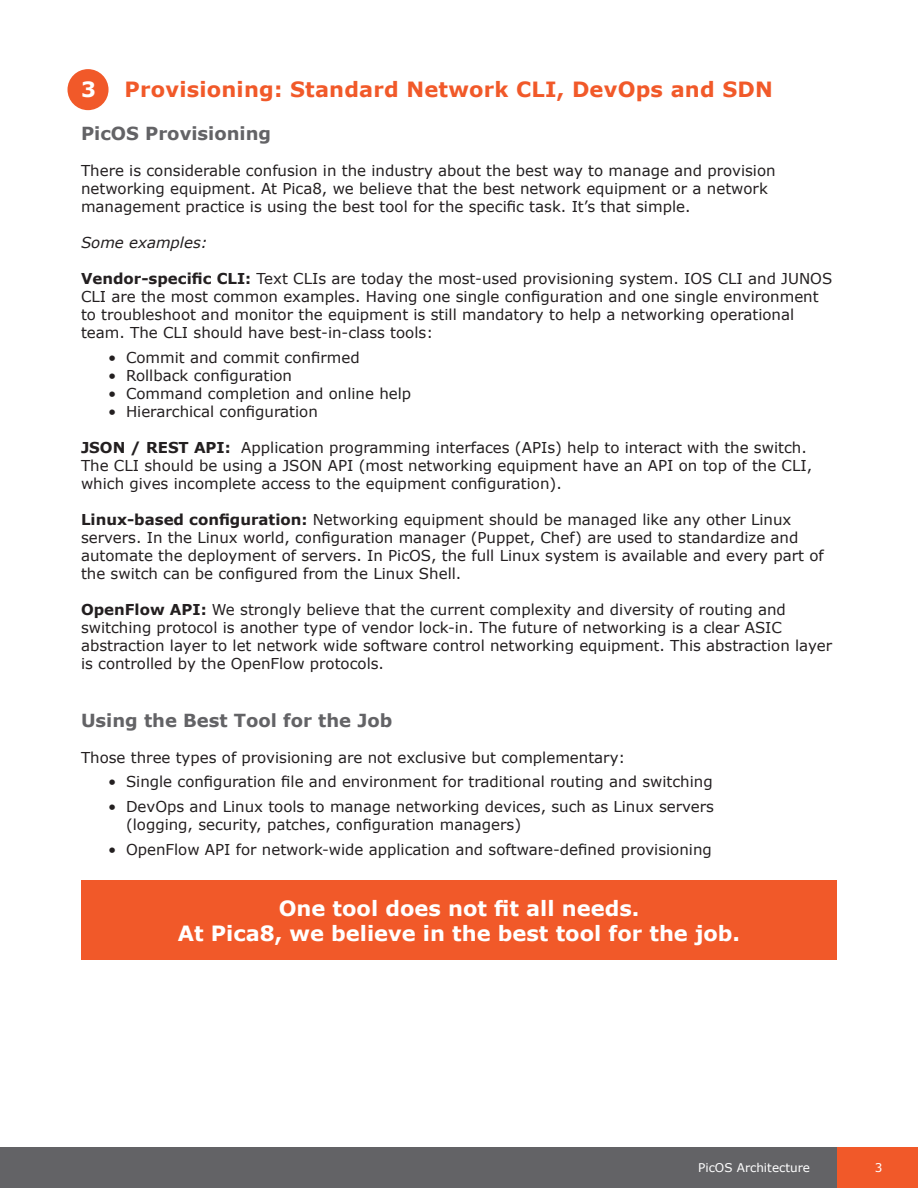
<style>
.page{position:relative;width:918px;height:1188px;background:#fff}
.page>*{position:absolute;margin:0;border:0;box-sizing:border-box;transform-origin:0 0}
.t1{font:700 21px/25.2px "Verdana";color:#fff;text-align:center}
.t2{font:700 21px "Verdana";letter-spacing:.01em;color:#f15929}
.t3{font:700 18px "Verdana";color:#636366}
.t4{font:15px/18px "Verdana";color:#231f20}
.t5{font:italic 15px "Verdana";color:#231f20}
.t6{font:12px "Verdana";color:#fff}
.s1{font-weight:700}
</style>
<div class="page">
<div style="left:837px;top:1148px;width:81px;height:40px;background:#f15929"></div>
<div style="left:0;top:1148px;width:837px;height:40px;background:#636366"></div>
<div style="left:81px;top:880px;width:756px;height:79px;background:#f15929"></div>
<div style="left:68px;top:69px;width:41px;height:41px;background:#f15929;border-radius:50%"></div>
<h1 class="t1" style="left:81px;top:76px;width:16px">3</h1>
<h1 class="t2" style="left:125px;top:75px;width:650px">Provisioning: Standard Network CLI, DevOps and SDN</h1>
<p class="t3" style="left:81px;top:121px;width:192px">PicOS Provisioning</p>
<p class="t4" style="left:81px;top:162px;width:696px">There is considerable confusion in the industry about the best way to manage and provision networking equipment. At Pica8, we believe that the best network equipment or a network management practice is using the best tool for the specific task. It’s that simple.</p>
<p class="t5" style="left:81px;top:232px;width:128px">Some examples:</p>
<p class="t4" style="left:81px;top:270px;width:753px"><span class="s1">Vendor-specific CLI:</span> Text CLIs are today the most-used provisioning system. IOS CLI and JUNOS CLI are the most common examples. Having one single configuration and one single environment to troubleshoot and monitor the equipment is still mandatory to help a networking operational team. The CLI should have best-in-class tools:</p>
<p class="t4" style="left:108px;top:348px;width:253px">• Commit and commit confirmed</p>
<p class="t4" style="left:108px;top:366px;width:186px">• Rollback configuration</p>
<p class="t4" style="left:108px;top:384px;width:305px">• Command completion and online help</p>
<p class="t4" style="left:108px;top:402px;width:211px">• Hierarchical configuration</p>
<p class="t4" style="left:81px;top:438px;width:733px"><span class="s1">JSON / REST API:</span> Application programming interfaces (APIs) help to interact with the switch.<br>The CLI should be using a JSON API (most networking equipment have an API on top of the CLI, which gives incomplete access to the equipment configuration).</p>
<p class="t4" style="left:81px;top:510px;width:744px"><span class="s1">Linux-based configuration:</span> Networking equipment should be managed like any other Linux servers. In the Linux world, configuration manager (Puppet, Chef) are used to standardize and automate the deployment of servers. In PicOS, the full Linux system is available and every part of the switch can be configured from the Linux Shell.</p>
<p class="t4" style="left:81px;top:600px;width:753px"><span class="s1">OpenFlow API:</span> We strongly believe that the current complexity and diversity of routing and switching protocol is another type of vendor lock-in. The future of networking is a clear ASIC abstraction layer to let network wide software control networking equipment. This abstraction layer is controlled by the OpenFlow protocols.</p>
<p class="t3" style="left:81px;top:707px;width:313px">Using the Best Tool for the Job</p>
<p class="t4" style="left:81px;top:748px;width:546px">Those three types of provisioning are not exclusive but complementary:</p>
<p class="t4" style="left:108px;top:773px;width:606px">• Single configuration file and environment for traditional routing and switching</p>
<p class="t4" style="left:126px;top:797px;width:590px;text-indent:-18px">• DevOps and Linux tools to manage networking devices, such as Linux servers (logging, security, patches, configuration managers)</p>
<p class="t4" style="left:108px;top:840px;width:605px">• OpenFlow API for network-wide application and software-defined provisioning</p>
<h1 class="t1" style="left:178px;top:895px;width:564px">One tool does not fit all needs.<br>At Pica8, we believe in the best tool for the job.</h1>
<p class="t6" style="left:698px;top:1160px;width:113px">PicOS Architecture</p>
<p class="t6" style="left:875px;top:1160px;width:9px">3</p>
</div>
